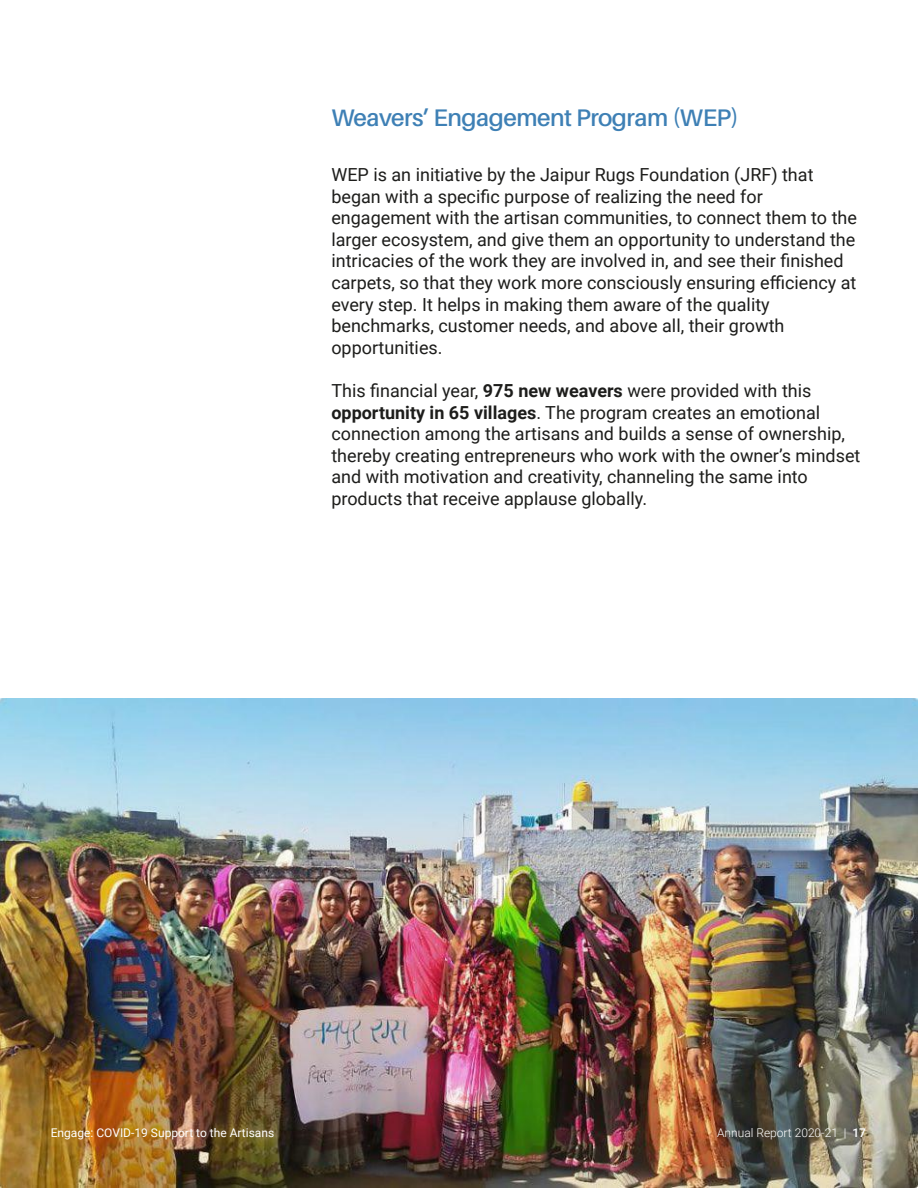
<style>
.page{position:relative;width:918px;height:1188px;background:#fff}
.page>*{position:absolute;margin:0;border:0;box-sizing:border-box;transform-origin:0 0}
.t1{font:600 24px "Aileron";letter-spacing:-.02em;color:#3e80b5}
.t2{font:18px/21.6px "Roboto";color:#1d1d1b}
.t3{font:12px "Roboto";color:#fff}
.t4{font:300 12px "Roboto";color:#fff}
.s1{font-weight:700}
.s2{font-weight:500}
</style>
<div class="page">
<img style="left:0;top:698px;width:918px;height:490px">
<h1 class="t1" style="left:331px;top:104px;width:409px">Weavers’ Engagement Program (WEP)</h1>
<p class="t2" style="left:331px;top:163px;width:527px">WEP is an initiative by the Jaipur Rugs Foundation (JRF) that began with a specific purpose of realizing the need for engagement with the artisan communities, to connect them to the larger ecosystem, and give them an opportunity to understand the intricacies of the work they are involved in, and see their finished carpets, so that they work more consciously ensuring efficiency at every step. It helps in making them aware of the quality benchmarks, customer needs, and above all, their growth opportunities.</p>
<p class="t2" style="left:331px;top:379px;width:531px">This financial year, <span class="s1">975 new weavers</span> were provided with this <span class="s1">opportunity in 65 villages</span>. The program creates an emotional connection among the artisans and builds a sense of ownership, thereby creating entrepreneurs who work with the owner’s mindset and with motivation and creativity, channeling the same into products that receive applause globally.</p>
<p class="t3" style="left:51px;top:1125px;width:225px">Engage: COVID-19 Support to the Artisans</p>
<p class="t4" style="left:717px;top:1125px;width:150px">Annual Report 2020-21 | <span class="s2">17</span></p>
</div>
